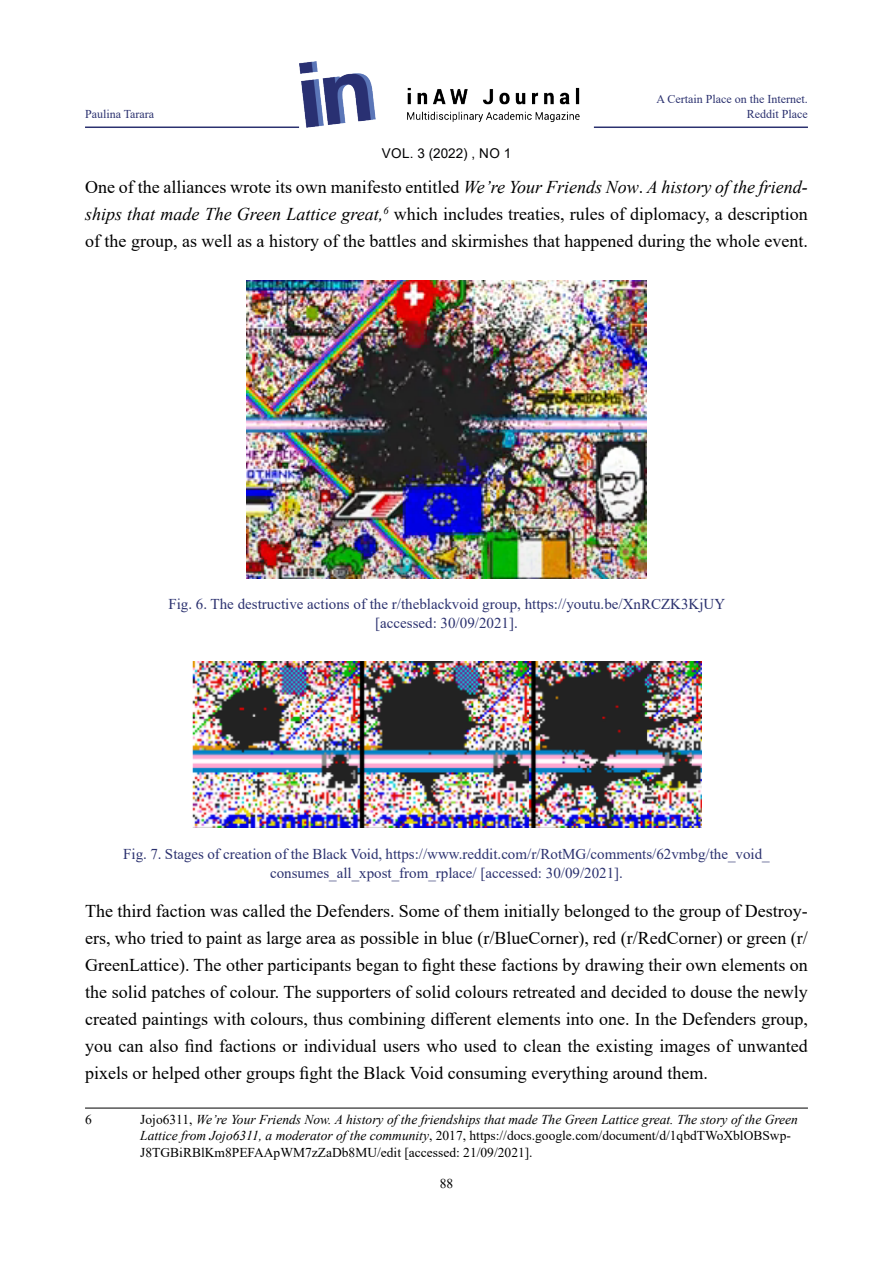
<style>
.page{position:relative;width:893px;height:1263px;background:#fff}
.page>*{position:absolute;margin:0;border:0;box-sizing:border-box;transform-origin:0 0}
.t1{font:18px/27px "Times New Roman";color:#000;text-align:justify}
.t2{font:15px/18.8px "Times New Roman";color:#2b316f;text-align:center}
.t3{font:italic 13.5px/16.2px "Times New Roman";color:#000}
.t4{font:13.5px "Arial";letter-spacing:.015em;color:#020203}
.t5{font:13.5px "Times New Roman";color:#000}
.t6{font:12px/15px "Times New Roman";color:#2b316f;text-align:right}
.s1{font-style:italic}
.s2{font-style:normal}
</style>
<div class="page">
<img style="left:299px;top:62px;width:281px;height:65px">
<hr style="left:85px;top:126px;width:214px;height:2px;background:#2b316f">
<hr style="left:594px;top:126px;width:214px;height:2px;background:#2b316f">
<img style="left:247px;top:281px;width:399px;height:297px">
<img style="left:192px;top:661px;width:510px;height:167px">
<hr style="left:85px;top:1108px;width:723px;height:1px;background:#000">
<p class="t6" style="left:85px;top:106px;width:71px">Paulina Tarara</p>
<p class="t4" style="left:382px;top:144px;width:131px">VOL. 3 (2022) , NO 1</p>
<p class="t6" style="left:657px;top:91px;width:153px">A Certain Place on the Internet.<br>Reddit Place</p>
<p class="t1" style="left:85px;top:172px;width:724px">One of the alliances wrote its own manifesto entitled <span class="s1">We’re Your Friends Now</span>. <span class="s1">A history of the friend&shy;ships that made The Green Lattice great,</span><sup>6</sup> which includes treaties, rules of diplomacy, a description of the group, as well as a history of the battles and skirmishes that happened during the whole event.</p>
<p class="t2" style="left:168px;top:595px;width:558px">Fig. 6. The destructive actions of the r/theblackvoid group, https://youtu.be/XnRCZK3KjUY [accessed: 30/09/2021].</p>
<p class="t2" style="left:123px;top:844px;width:648px">Fig. 7. Stages of creation of the Black Void, https://www.reddit.com/r/RotMG/comments/62vmbg/the_void_ consumes_all_xpost_from_rplace/ [accessed: 30/09/2021].</p>
<p class="t1" style="left:85px;top:897px;width:724px">The third faction was called the Defenders. Some of them initially belonged to the group of Destroy&shy;ers, who tried to paint as large area as possible in blue (r/BlueCorner), red (r/RedCorner) or green (r/ GreenLattice). The other participants began to fight these factions by drawing their own elements on the solid patches of colour. The supporters of solid colours retreated and decided to douse the newly created paintings with colours, thus combining different elements into one. In the Defenders group, you can also find factions or individual users who used to clean the existing images of unwanted pixels or helped other groups fight the Black Void consuming everything around them.</p>
<p class="t5" style="left:85px;top:1110px;width:8px">6</p>
<p class="t3" style="left:140px;top:1111px;width:659px"><span class="s2">Jojo6311,</span> We’re Your Friends Now. A history of the friendships that made The Green Lattice great. The story of the Green<br>Lattice from Jojo6311, a moderator of the community<span class="s2">, 2017, https://docs.google.com/document/d/1qbdTWoXblOBSwp-<br>J8TGBiRBlKm8PEFAApWM7zZaDb8MU/edit [accessed: 21/09/2021].</span></p>
<p class="t5" style="left:440px;top:1173px;width:15px">88</p>
</div>
